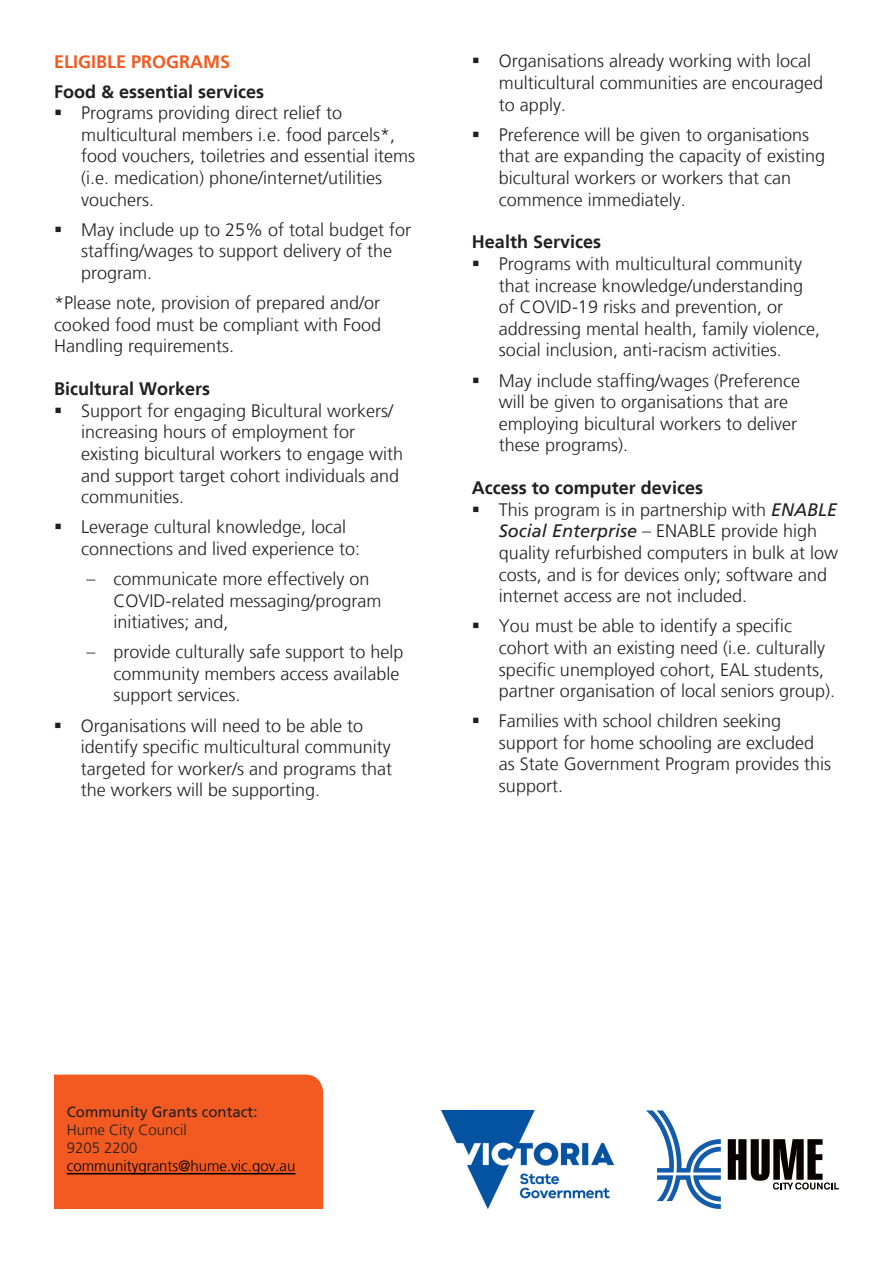
<style>
.page{position:relative;width:893px;height:1263px;background:#fff}
.page>*{position:absolute;margin:0;border:0;box-sizing:border-box;transform-origin:0 0}
.t1{font:300 18px/21.6px "Frutiger LT";color:#231f20}
.t2{font:700 18px "Frutiger LT";color:#231f20}
.t3{font:700 18px "Frutiger LT";color:#f25a21}
.t4{font:300 15px "Frutiger LT";color:#000}
.t5{font:15px "Frutiger LT";color:#231f20}
.t6{font:300 15px/18px "Frutiger LT";color:#231f20}
.s1{font-weight:700}
.s2{font-weight:400;font-style:italic}
</style>
<div class="page">
<img style="left:441px;top:1110px;width:172px;height:99px">
<svg style="left:728px;top:1139px;width:111px;height:50px"></svg>
<svg style="left:646px;top:1110px;width:75px;height:99px"></svg>
<div style="left:54px;top:1074px;width:269px;height:135px;background:#f25a21"></div>
<hr style="left:67px;top:1173px;width:228px;height:1px;background:#000">
<p class="t3" style="left:54px;top:51px;width:178px">ELIGIBLE PROGRAMS</p>
<p class="t2" style="left:54px;top:81px;width:212px">Food &amp; essential services</p>
<p class="t1" style="left:81px;top:102px;width:336px">Programs providing direct relief to multicultural members i.e. food parcels*, food vouchers, toiletries and essential items (i.e. medication) phone/internet/utilities vouchers.</p>
<p class="t1" style="left:81px;top:219px;width:332px">May include up to 25% of total budget for staffing/wages to support delivery of the program.</p>
<p class="t1" style="left:54px;top:292px;width:329px;text-align:justify">*Please note, provision of prepared and/or cooked food must be compliant with Food Handling requirements.</p>
<p class="t2" style="left:54px;top:378px;width:158px">Bicultural Workers</p>
<p class="t1" style="left:81px;top:400px;width:324px">Support for engaging Bicultural workers/ increasing hours of employment for existing bicultural workers to engage with and support target cohort individuals and communities.</p>
<p class="t1" style="left:81px;top:516px;width:281px">Leverage cultural knowledge, local connections and lived experience to:</p>
<p class="t1" style="left:114px;top:568px;width:270px;text-indent:-27px">– communicate more effectively on<br>COVID-related messaging/program initiatives; and,</p>
<p class="t1" style="left:114px;top:641px;width:292px;text-indent:-27px">– provide culturally safe support to help community members access available support services.</p>
<p class="t1" style="left:81px;top:715px;width:313px">Organisations will need to be able to identify specific multicultural community targeted for worker/s and programs that the workers will be supporting.</p>
<p class="t1" style="left:499px;top:51px;width:325px">Organisations already working with local multicultural communities are encouraged to apply.</p>
<p class="t1" style="left:499px;top:124px;width:328px">Preference will be given to organisations that are expanding the capacity of existing bicultural workers or workers that can commence immediately.</p>
<p class="t2" style="left:472px;top:232px;width:131px">Health Services</p>
<p class="t1" style="left:499px;top:253px;width:323px">Programs with multicultural community that increase knowledge/understanding of COVID-19 risks and prevention, or addressing mental health, family violence, social inclusion, anti-racism activities.</p>
<p class="t1" style="left:499px;top:370px;width:303px">May include staffing/wages (Preference will be given to organisations that are employing bicultural workers to deliver these programs).</p>
<p class="t1" style="left:499px;top:477px;width:341px;text-indent:-27px"><span class="s1">Access to computer devices<br></span>This program is in partnership with <span class="s2">ENABLE Social Enterprise</span> – ENABLE provide high quality refurbished computers in bulk at low costs, and is for devices only; software and internet access are not included.</p>
<p class="t1" style="left:499px;top:616px;width:338px">You must be able to identify a specific cohort with an existing need (i.e. culturally specific unemployed cohort, EAL students, partner organisation of local seniors group).</p>
<p class="t1" style="left:499px;top:710px;width:334px">Families with school children seeking support for home schooling are excluded as State Government Program provides this support.</p>
<p class="t5" style="left:67px;top:1102px;width:192px">Community Grants contact:</p>
<p class="t6" style="left:67px;top:1121px;width:122px">Hume City Council<br>9205 2200</p>
<p class="t4" style="left:67px;top:1157px;width:230px">communitygrants@hume.vic.gov.au</p>
</div>
